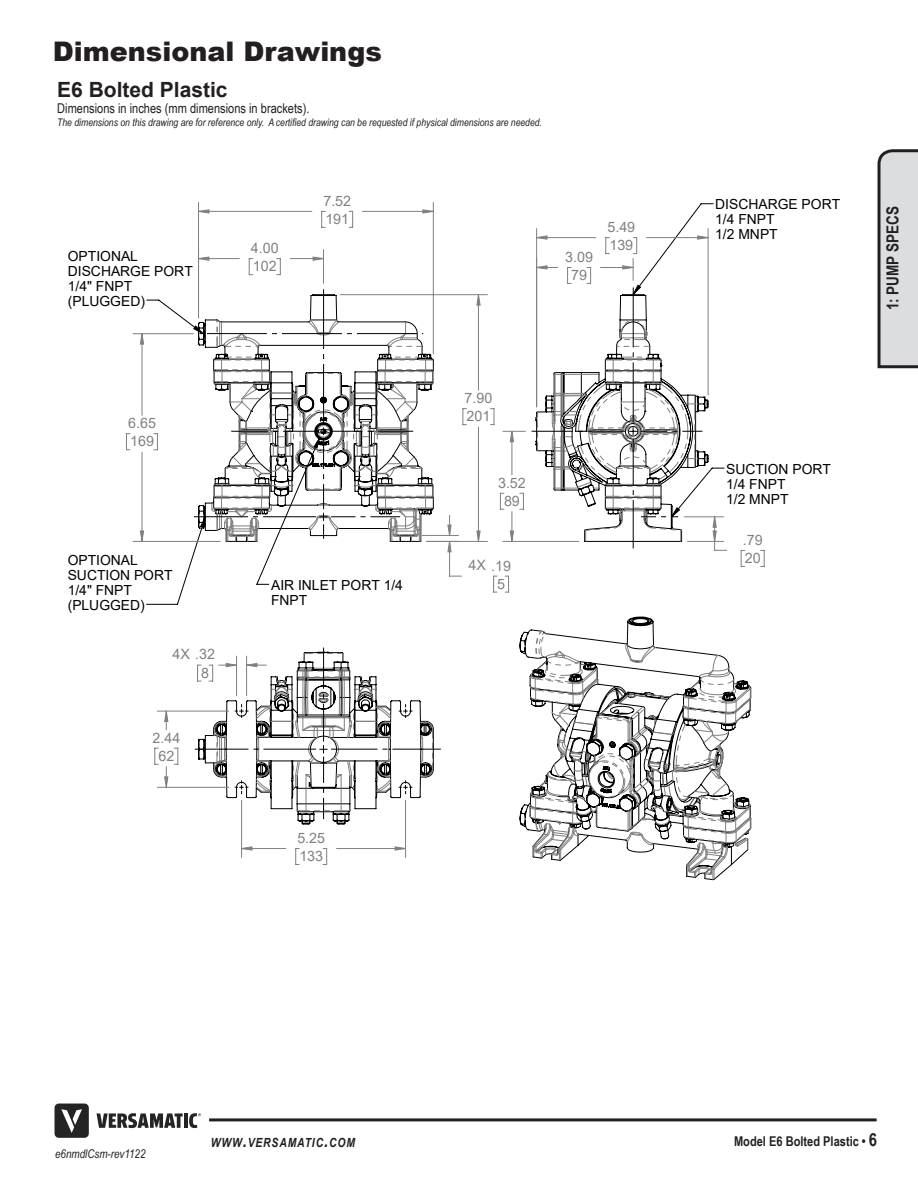
<style>
.page{position:relative;width:918px;height:1188px;background:#fff}
.page>*{position:absolute;margin:0;border:0;box-sizing:border-box;transform-origin:0 0}
.t1{font:900 27px "Arial";color:#231f20}
.Drawing_Headline{font:700 21px "Arial";color:#231f20}
.t2{font:700 16.5px "Arial Narrow";color:#231f20}
.t3{font:14.25px/18.3px "Arial";color:#808080}
.t4{font:13.95px/14.9px "Arial";color:#000}
.Drawing_Headline-2{font:13.5px "Arial Narrow";color:#231f20}
.t5{font:700 13.5px "Arial Narrow";color:#231f20}
.t6{font:italic 700 12.6px "Arial Narrow";letter-spacing:.07em;color:#231f20}
.t7{font:italic 12px "Arial Narrow";color:#231f20}
.Drawing_Headline-3{font:italic 10.5px "Arial Narrow";color:#231f20}
.s1{font-size:18px}
</style>
<div class="page">
<hr style="left:209px;top:1118px;width:668px;height:3px;background:#231f20">
<svg style="left:97px;top:1113px;width:86px;height:15px"></svg>
<hr style="left:184px;top:1113px;width:4px;height:15px;background:#242424">
<svg style="left:55px;top:1104px;width:34px;height:34px"></svg>
<svg style="left:189px;top:1113px;width:12px;height:15px"></svg>
<svg style="left:532px;top:654px;width:220px;height:226px"></svg>
<svg style="left:295px;top:850px;width:4px;height:15px"></svg>
<svg style="left:323px;top:850px;width:4px;height:15px"></svg>
<hr style="left:241px;top:800px;width:1px;height:58px;background:#808080">
<hr style="left:405px;top:800px;width:1px;height:58px;background:#808080">
<svg style="left:126px;top:433px;width:4px;height:17px"></svg>
<hr style="left:133px;top:541px;width:87px;height:1px;background:#808080">
<hr style="left:133px;top:333px;width:60px;height:1px;background:#808080">
<hr style="left:198px;top:202px;width:1px;height:116px;background:#808080">
<hr style="left:433px;top:202px;width:1px;height:152px;background:#808080">
<svg style="left:741px;top:550px;width:4px;height:17px"></svg>
<svg style="left:761px;top:550px;width:4px;height:17px"></svg>
<svg style="left:140px;top:210px;width:576px;height:640px"></svg>
<svg style="left:877px;top:149px;width:41px;height:220px;background:#cacbcd"></svg>
<p class="t1" style="left:53px;top:31px;width:330px">Dimensional Drawings</p>
<p class="Drawing_Headline" style="left:57px;top:75px;width:172px">E6 Bolted Plastic</p>
<p class="Drawing_Headline-2" style="left:57px;top:99px;width:254px">Dimensions in inches (mm dimensions in brackets).</p>
<p class="Drawing_Headline-3" style="left:57px;top:115px;width:486px">The dimensions on this drawing are for reference only. A certified drawing can be requested if physical dimensions are needed.</p>
<p class="t4" style="left:68px;top:249px;width:126px">OPTIONAL<br>DISCHARGE PORT<br>1/4" FNPT (PLUGGED)</p>
<p class="t3" style="left:251px;top:239px;width:29px">4.00<br>102</p>
<p class="t3" style="left:323px;top:192px;width:29px">7.52<br>191</p>
<p class="t3" style="left:565px;top:248px;width:29px;text-align:center">3.09<br>79</p>
<p class="t3" style="left:607px;top:218px;width:29px">5.49<br>139</p>
<p class="t3" style="left:128px;top:414px;width:29px">6.65<br>169</p>
<p class="t4" style="left:68px;top:553px;width:106px">OPTIONAL<br>SUCTION PORT<br>1/4" FNPT (PLUGGED)</p>
<p class="t3" style="left:201px;top:645px;width:15px;text-indent:-29px">4X .32<br>8</p>
<p class="t3" style="left:152px;top:728px;width:29px;text-align:center">2.44<br>62</p>
<p class="t4" style="left:271px;top:578px;width:133px">AIR INLET PORT 1/4<br>FNPT</p>
<p class="t3" style="left:297px;top:829px;width:29px">5.25<br>133</p>
<p class="t3" style="left:465px;top:389px;width:29px">7.90<br>201</p>
<p class="t3" style="left:498px;top:473px;width:29px;text-align:center">3.52<br>89</p>
<p class="t3" style="left:497px;top:556px;width:15px;text-indent:-29px">4X .19<br>5</p>
<p class="t4" style="left:715px;top:197px;width:126px">DISCHARGE PORT<br>1/4 FNPT<br>1/2 MNPT</p>
<p class="t2" style="left:880px;top:310px;width:106px;rotate:-90deg">1: PUMP SPECS</p>
<p class="t4" style="left:726px;top:461px;width:106px">SUCTION PORT<br>1/4 FNPT<br>1/2 MNPT</p>
<p class="t3" style="left:743px;top:530px;width:21px">.79<br>20</p>
<p class="t7" style="left:55px;top:1145px;width:92px">e6nmdlCsm-rev1122</p>
<p class="t6" style="left:211px;top:1133px;width:146px">WWW<span class="s1">.</span>VERSAMATIC<span class="s1">.</span>COM</p>
<p class="t5" style="left:734px;top:1131px;width:145px">Model E6 Bolted Plastic • <span class="s1">6</span></p>
</div>
